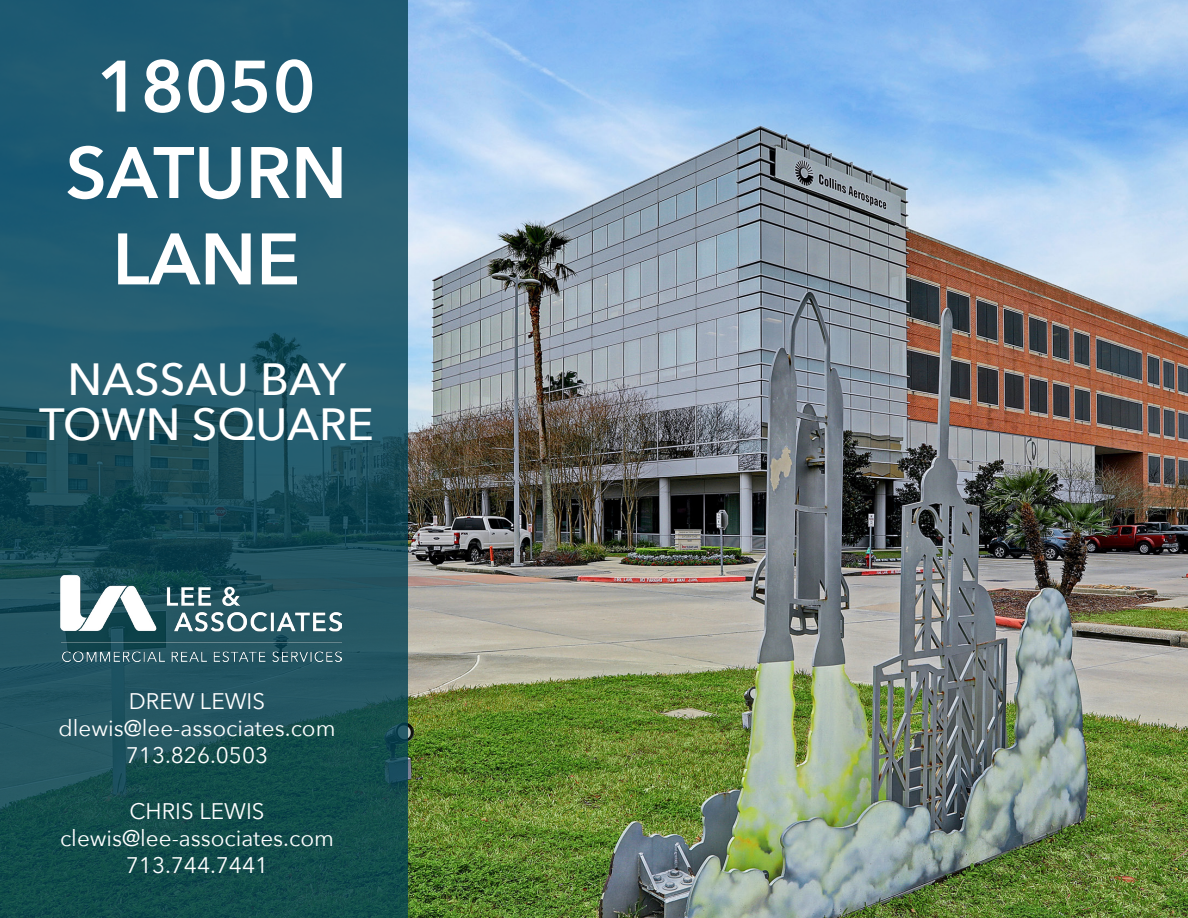
<style>
.page{position:relative;width:1188px;height:918px;background:#fff}
.page>*{position:absolute;margin:0;border:0;box-sizing:border-box;transform-origin:0 0}
.t1{font:600 72px/86.4px "Avenir Next";color:#fff;text-align:center}
.t2{font:500 45px/45px "Avenir Next";color:#fff;text-align:center}
.t3{font:22.5px/27px "Avenir Next";color:#fff;text-align:center}
</style>
<div class="page">
<img style="left:408px;top:0;width:780px;height:918px">
<svg style="left:0;top:0;width:408px;height:918px;background:#1d5462"></svg>
<img style="left:60px;top:575px;width:281px;height:87px">
<h1 class="t1" style="left:66px;top:41px;width:283px">18050<br>SATURN<br>LANE</h1>
<h2 class="t2" style="left:39px;top:356px;width:336px">NASSAU BAY<br>TOWN SQUARE</h2>
<p class="t3" style="left:59px;top:687px;width:278px">DREW LEWIS dlewis@lee-associates.com<br>713.826.0503</p>
<p class="t3" style="left:60px;top:797px;width:275px">CHRIS LEWIS clewis@lee-associates.com<br>713.744.7441</p>
</div>
